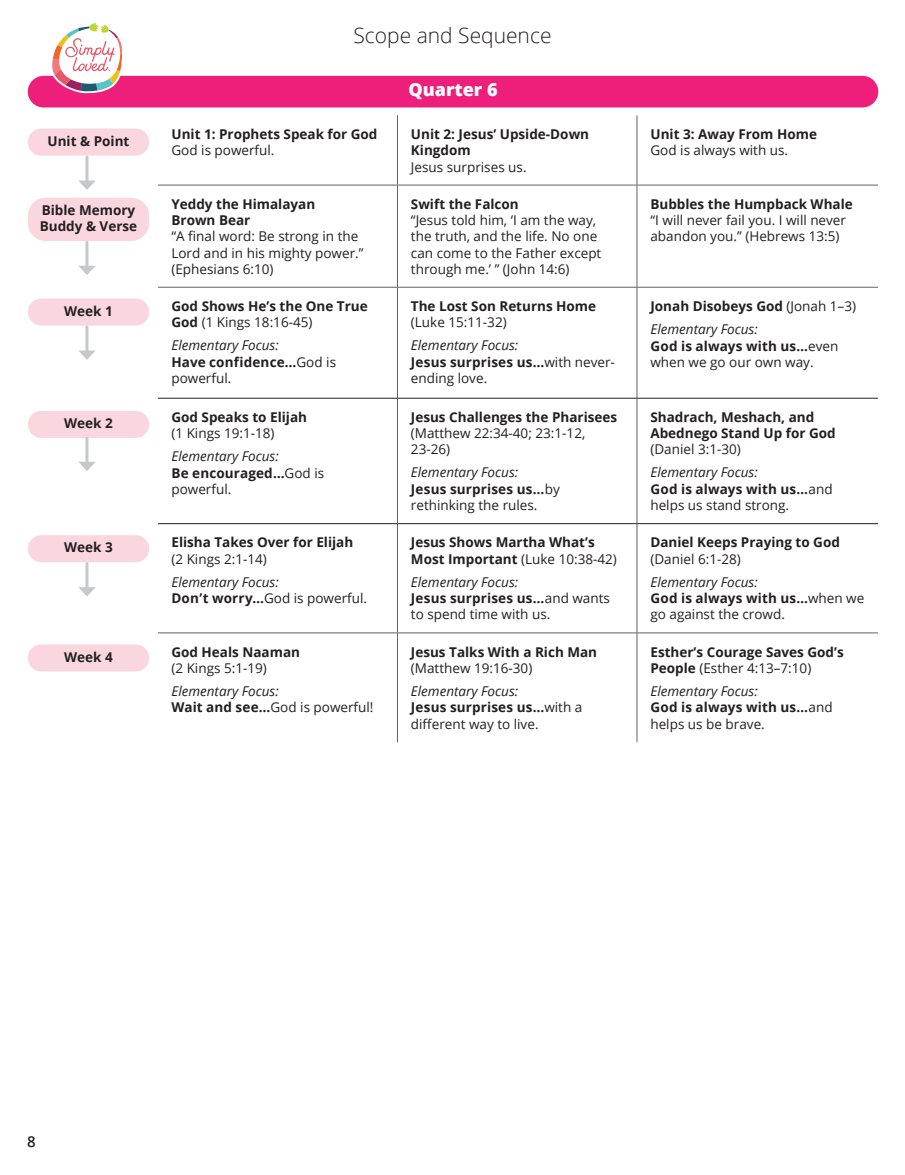
<style>
.page{position:relative;width:905px;height:1175px;background:#fff}
.page>*{position:absolute;margin:0;border:0;box-sizing:border-box;transform-origin:0 0}
.t1{font:300 21px "Open Sans";color:#231f20}
.t2{font:800 18px "Open Sans";color:#fff}
.t3{font:600 15px "Open Sans";color:#231f20}
.t4{font:13.5px/16.4px "Open Sans";color:#231f20}
.t5{font:700 13.5px/16.2px "Open Sans";color:#231f20}
.t6{font:italic 13.5px/16.4px "Open Sans";color:#231f20}
.s1{font-weight:400}
.s2{font-weight:700;font-style:normal}
.s3{font-style:normal}
.s4{font-style:italic}
.s5{font-weight:700}
.s6{font-weight:400;font-style:italic}
</style>
<div class="page">
<div style="left:28px;top:76px;width:850px;height:31px;background:#ee1e7b;border-radius:16px"></div>
<div style="left:28px;top:198px;width:121px;height:43px;background:#fad7df;border-radius:18px"></div>
<div style="left:28px;top:128px;width:121px;height:28px;background:#fad7df;border-radius:14px"></div>
<div style="left:28px;top:298px;width:121px;height:27px;background:#fad7df;border-radius:14px"></div>
<div style="left:28px;top:411px;width:121px;height:27px;background:#fad7df;border-radius:14px"></div>
<div style="left:28px;top:535px;width:121px;height:27px;background:#fad7df;border-radius:14px"></div>
<div style="left:28px;top:644px;width:121px;height:27px;background:#fad7df;border-radius:14px"></div>
<hr style="left:85px;top:157px;width:3px;height:26px;background:#c7c8ca">
<svg style="left:78px;top:180px;width:18px;height:10px"></svg>
<hr style="left:85px;top:242px;width:3px;height:26px;background:#c7c8ca">
<svg style="left:79px;top:266px;width:16px;height:9px"></svg>
<hr style="left:85px;top:327px;width:3px;height:26px;background:#c7c8ca">
<svg style="left:78px;top:350px;width:18px;height:10px"></svg>
<hr style="left:85px;top:438px;width:3px;height:26px;background:#c7c8ca">
<svg style="left:79px;top:462px;width:16px;height:9px"></svg>
<hr style="left:85px;top:563px;width:3px;height:27px;background:#c7c8ca">
<svg style="left:78px;top:587px;width:18px;height:9px"></svg>
<svg style="left:49px;top:23px;width:75px;height:71px"></svg>
<hr style="left:158px;top:398px;width:239px;height:1px;background:#231f20">
<hr style="left:397px;top:398px;width:240px;height:1px;background:#231f20">
<hr style="left:637px;top:398px;width:240px;height:1px;background:#231f20">
<hr style="left:158px;top:523px;width:239px;height:1px;background:#231f20">
<hr style="left:397px;top:523px;width:240px;height:1px;background:#231f20">
<hr style="left:637px;top:523px;width:240px;height:1px;background:#231f20">
<hr style="left:397px;top:398px;width:1px;height:125px;background:#636366">
<hr style="left:636px;top:398px;width:1px;height:125px;background:#636366">
<hr style="left:636px;top:185px;width:1px;height:102px;background:#636366">
<hr style="left:397px;top:287px;width:240px;height:1px;background:#636366">
<hr style="left:637px;top:287px;width:240px;height:1px;background:#636366">
<hr style="left:636px;top:288px;width:1px;height:110px;background:#636366">
<hr style="left:636px;top:633px;width:1px;height:109px;background:#636366">
<hr style="left:397px;top:185px;width:1px;height:102px;background:#636366">
<hr style="left:158px;top:287px;width:239px;height:1px;background:#636366">
<hr style="left:397px;top:288px;width:1px;height:110px;background:#636366">
<hr style="left:397px;top:524px;width:1px;height:108px;background:#636366">
<hr style="left:636px;top:524px;width:1px;height:108px;background:#636366">
<hr style="left:397px;top:632px;width:240px;height:1px;background:#636366">
<hr style="left:637px;top:632px;width:240px;height:1px;background:#636366">
<hr style="left:397px;top:115px;width:1px;height:70px;background:#636366">
<hr style="left:636px;top:115px;width:1px;height:70px;background:#636366">
<hr style="left:158px;top:185px;width:239px;height:1px;background:#636366">
<hr style="left:397px;top:185px;width:240px;height:1px;background:#636366">
<hr style="left:637px;top:185px;width:240px;height:1px;background:#636366">
<hr style="left:158px;top:632px;width:239px;height:1px;background:#636366">
<hr style="left:397px;top:633px;width:1px;height:109px;background:#636366">
<h1 class="t1" style="left:353px;top:21px;width:199px">Scope and Sequence</h1>
<h2 class="t2" style="left:408px;top:76px;width:91px">Quarter 6</h2>
<p class="t5" style="left:47px;top:132px;width:83px">Unit &amp; Point</p>
<p class="t5" style="left:171px;top:126px;width:207px">Unit 1: Prophets Speak for God</p>
<p class="t4" style="left:171px;top:142px;width:105px">God is powerful.</p>
<p class="t5" style="left:411px;top:126px;width:180px">Unit 2: Jesus’ Upside-Down<br>Kingdom</p>
<p class="t4" style="left:411px;top:158px;width:117px">Jesus surprises us.</p>
<p class="t5" style="left:650px;top:126px;width:168px">Unit 3: Away From Home</p>
<p class="t4" style="left:650px;top:142px;width:139px">God is always with us.</p>
<p class="t5" style="left:40px;top:201px;width:99px">Bible Memory<br>Buddy &amp; Verse</p>
<p class="t5" style="left:171px;top:195px;width:145px">Yeddy the Himalayan<br>Brown Bear</p>
<p class="t4" style="left:171px;top:228px;width:193px">“A final word: Be strong in the<br>Lord and in his mighty power.” (Ephesians 6:10)</p>
<p class="t5" style="left:411px;top:195px;width:109px">Swift the Falcon</p>
<p class="t4" style="left:411px;top:212px;width:192px">“Jesus told him, ‘I am the way, the truth, and the life. No one can come to the Father except through me.’ ” (John 14:6)</p>
<p class="t5" style="left:650px;top:195px;width:204px">Bubbles the Humpback Whale</p>
<p class="t4" style="left:650px;top:212px;width:197px">“I will never fail you. I will never abandon you.” (Hebrews 13:5)</p>
<p class="t5" style="left:64px;top:302px;width:50px">Week 1</p>
<p class="t5" style="left:171px;top:298px;width:198px">God Shows He’s the One True<br>God <span class="s1">(1 Kings 18:16-45)</span></p>
<p class="t6" style="left:171px;top:337px;width:166px">Elementary Focus:<br><span class="s2">Have confidence…</span><span class="s3">God is powerful.</span></p>
<p class="t5" style="left:411px;top:298px;width:187px">The Lost Son Returns Home</p>
<p class="t4" style="left:411px;top:314px;width:97px">(Luke 15:11-32)</p>
<p class="t4" style="left:411px;top:337px;width:205px"><span class="s4">Elementary Focus:<br></span><span class="s5">Jesus surprises us…</span>with never&shy;ending love.</p>
<p class="t5" style="left:650px;top:294px;width:207px;line-height:23px">Jonah Disobeys God <span class="s1">(Jonah 1–3)<br></span><span class="s6">Elementary Focus:</span></p>
<p class="t4" style="left:650px;top:337px;width:189px"><span class="s5">God is always with us…</span>even when we go our own way.</p>
<p class="t5" style="left:64px;top:414px;width:50px">Week 2</p>
<p class="t5" style="left:171px;top:409px;width:137px">God Speaks to Elijah</p>
<p class="t4" style="left:171px;top:425px;width:105px">(1 Kings 19:1-18)</p>
<p class="t6" style="left:171px;top:448px;width:154px">Elementary Focus:<br><span class="s2">Be encouraged…</span><span class="s3">God is powerful.</span></p>
<p class="t5" style="left:411px;top:409px;width:208px">Jesus Challenges the Pharisees</p>
<p class="t4" style="left:411px;top:425px;width:176px">(Matthew 22:34-40; 23:1-12,<br>23-26)</p>
<p class="t4" style="left:411px;top:464px;width:150px"><span class="s4">Elementary Focus:<br></span><span class="s5">Jesus surprises us…</span>by rethinking the rules.</p>
<p class="t5" style="left:650px;top:409px;width:187px">Shadrach, Meshach, and<br>Abednego Stand Up for God</p>
<p class="t4" style="left:650px;top:441px;width:92px">(Daniel 3:1-30)</p>
<p class="t4" style="left:650px;top:464px;width:184px"><span class="s4">Elementary Focus:<br></span><span class="s5">God is always with us…</span>and helps us stand strong.</p>
<p class="t5" style="left:64px;top:539px;width:50px">Week 3</p>
<p class="t5" style="left:171px;top:534px;width:183px">Elisha Takes Over for Elijah</p>
<p class="t4" style="left:171px;top:550px;width:97px">(2 Kings 2:1-14)</p>
<p class="t6" style="left:171px;top:573px;width:197px">Elementary Focus:<br><span class="s2">Don’t worry…</span><span class="s3">God is powerful.</span></p>
<p class="t5" style="left:411px;top:534px;width:207px">Jesus Shows Martha What’s<br>Most Important <span class="s1">(Luke 10:38-42)</span></p>
<p class="t4" style="left:411px;top:573px;width:200px"><span class="s4">Elementary Focus:<br></span><span class="s5">Jesus surprises us…</span>and wants to spend time with us.</p>
<p class="t5" style="left:650px;top:534px;width:191px">Daniel Keeps Praying to God</p>
<p class="t4" style="left:650px;top:550px;width:92px">(Daniel 6:1-28)</p>
<p class="t4" style="left:650px;top:573px;width:215px"><span class="s4">Elementary Focus:<br></span><span class="s5">God is always with us…</span>when we go against the crowd.</p>
<p class="t5" style="left:64px;top:648px;width:50px">Week 4</p>
<p class="t5" style="left:171px;top:643px;width:130px">God Heals Naaman</p>
<p class="t4" style="left:171px;top:659px;width:97px">(2 Kings 5:1-19)</p>
<p class="t6" style="left:171px;top:682px;width:204px">Elementary Focus:<br><span class="s2">Wait and see…</span><span class="s3">God is powerful!</span></p>
<p class="t5" style="left:411px;top:643px;width:188px">Jesus Talks With a Rich Man</p>
<p class="t4" style="left:411px;top:659px;width:123px">(Matthew 19:16-30)</p>
<p class="t4" style="left:411px;top:682px;width:173px"><span class="s4">Elementary Focus:<br></span><span class="s5">Jesus surprises us…</span>with a different way to live.</p>
<p class="t5" style="left:650px;top:643px;width:195px">Esther’s Courage Saves God’s<br>People <span class="s1">(Esther 4:13–7:10)</span></p>
<p class="t5" style="left:650px;top:682px;width:184px"><span class="s6">Elementary Focus:<br></span>God is always with us…<span class="s1">and helps us be brave.</span></p>
<p class="t3" style="left:27px;top:1131px;width:10px">8</p>
</div>
